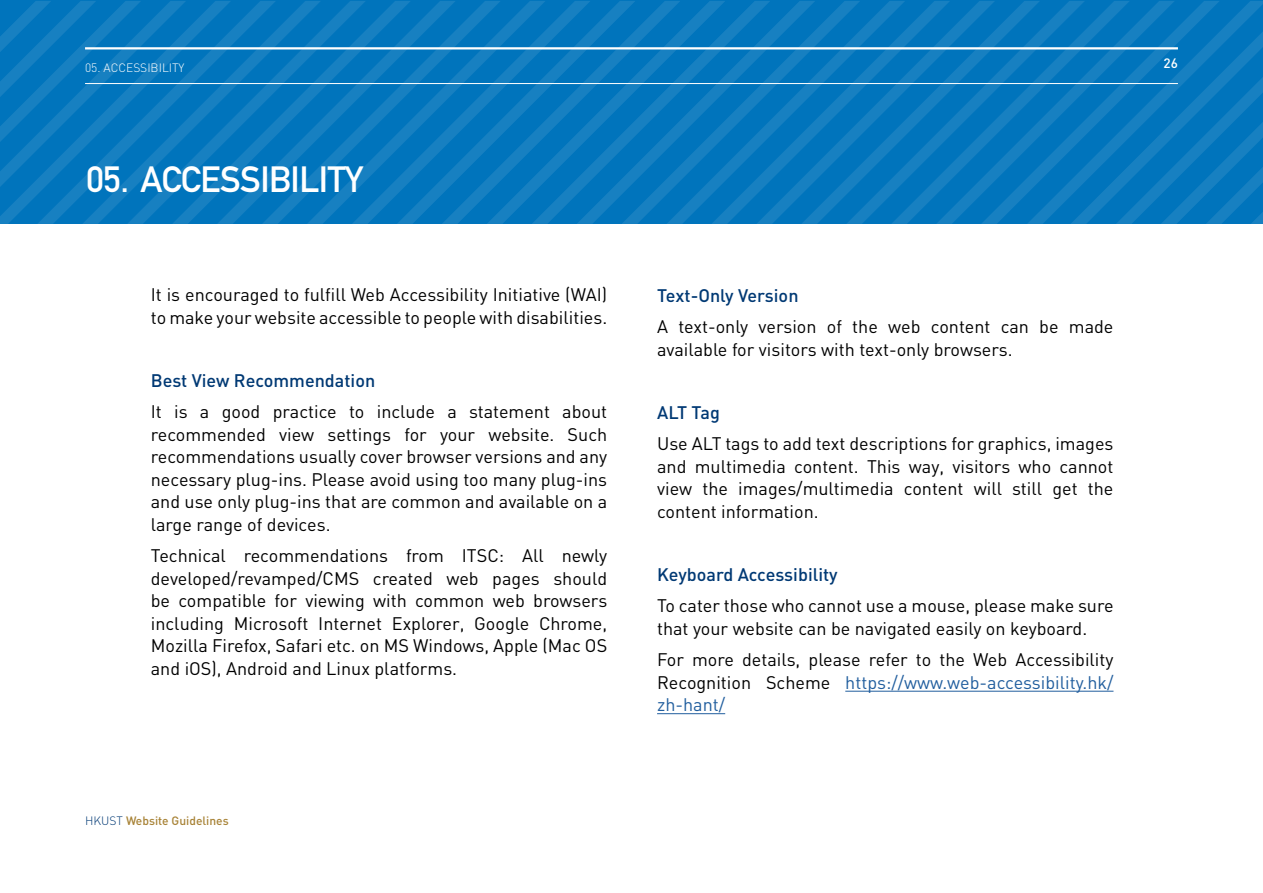
<style>
.page{position:relative;width:1263px;height:893px;background:#fff}
.page>*{position:absolute;margin:0;border:0;box-sizing:border-box;transform-origin:0 0}
.t1{font:700 36px "DIN Alternate";letter-spacing:-.015em;color:#fff}
.t2{font:18px/22.5px "DIN";color:#000;text-align:justify}
.t3{font:500 18px "DIN";color:#003974}
.t4{font:500 13.5px "DIN";color:#fff}
.t5{font:500 12px "DIN";color:#a88337}
.t6{font:300 12px "DIN";color:#fff}
.s1{font-weight:300;color:#003974}
.s2{color:#215e9e}
</style>
<div class="page">
<svg style="left:1220px;top:1px;width:43px;height:223px;background:#0778bd"></svg>
<svg style="left:1175px;top:1px;width:45px;height:223px;background:#0778bd"></svg>
<svg style="left:1130px;top:1px;width:45px;height:223px;background:#0878bd"></svg>
<svg style="left:1085px;top:1px;width:45px;height:223px;background:#0878bd"></svg>
<svg style="left:1040px;top:1px;width:45px;height:223px;background:#0878bd"></svg>
<svg style="left:995px;top:1px;width:45px;height:223px;background:#0878bd"></svg>
<svg style="left:950px;top:1px;width:45px;height:223px;background:#0878bd"></svg>
<svg style="left:905px;top:1px;width:45px;height:223px;background:#0878bd"></svg>
<svg style="left:860px;top:1px;width:45px;height:223px;background:#0878bd"></svg>
<svg style="left:815px;top:1px;width:45px;height:223px;background:#0878bd"></svg>
<svg style="left:770px;top:1px;width:45px;height:223px;background:#0878bd"></svg>
<svg style="left:725px;top:1px;width:45px;height:223px;background:#0878bd"></svg>
<svg style="left:680px;top:1px;width:45px;height:223px;background:#0878bd"></svg>
<svg style="left:636px;top:1px;width:44px;height:223px;background:#0878bd"></svg>
<svg style="left:591px;top:1px;width:45px;height:223px;background:#0878bd"></svg>
<svg style="left:546px;top:1px;width:45px;height:223px;background:#0878bd"></svg>
<svg style="left:501px;top:1px;width:45px;height:223px;background:#0878bd"></svg>
<svg style="left:456px;top:1px;width:45px;height:223px;background:#0878bd"></svg>
<svg style="left:411px;top:1px;width:45px;height:223px;background:#0878bd"></svg>
<svg style="left:366px;top:1px;width:45px;height:223px;background:#0878bd"></svg>
<svg style="left:321px;top:1px;width:45px;height:223px;background:#0878bd"></svg>
<svg style="left:276px;top:1px;width:45px;height:223px;background:#0878bd"></svg>
<svg style="left:231px;top:1px;width:45px;height:223px;background:#0878bd"></svg>
<svg style="left:0;top:1px;width:231px;height:223px;background:#0878bd"></svg>
<svg style="left:0;top:1px;width:186px;height:186px;background:#0878bd"></svg>
<hr style="left:845px;top:691px;width:268px;height:1px;background:#215e9e">
<hr style="left:657px;top:713px;width:68px;height:1px;background:#215e9e">
<hr style="left:85px;top:47px;width:1093px;height:2px;background:#fff">
<hr style="left:85px;top:83px;width:1093px;height:1px;background:#fff">
<p class="t6" style="left:85px;top:60px;width:101px">05. ACCESSIBILITY</p>
<p class="t4" style="left:1163px;top:55px;width:16px">26</p>
<h1 class="t1" style="left:87px;top:152px;width:278px">05. ACCESSIBILITY</h1>
<p class="t2" style="left:151px;top:283px;width:458px">It is encouraged to fulfill Web Accessibility Initiative (WAI) to make your website accessible to people with disabilities.</p>
<p class="t3" style="left:151px;top:369px;width:226px">Best View Recommendation</p>
<p class="t2" style="left:151px;top:400px;width:458px">It is a good practice to include a statement about recommended view settings for your website. Such recommendations usually cover browser versions and any necessary plug-ins. Please avoid using too many plug-ins and use only plug-ins that are common and available on a large range of devices.</p>
<p class="t2" style="left:151px;top:544px;width:458px">Technical recommendations from ITSC: All newly developed/revamped/CMS created web pages should be compatible for viewing with common web browsers including Microsoft Internet Explorer, Google Chrome, Mozilla Firefox, Safari etc. on MS Windows, Apple (Mac OS and iOS), Android and Linux platforms.</p>
<p class="t5" style="left:85px;top:813px;width:145px"><span class="s1">HKUST</span> Website Guidelines</p>
<p class="t3" style="left:657px;top:284px;width:143px">Text-Only Version</p>
<p class="t2" style="left:657px;top:315px;width:458px">A text-only version of the web content can be made available for visitors with text-only browsers.</p>
<p class="t3" style="left:657px;top:401px;width:64px">ALT Tag</p>
<p class="t2" style="left:657px;top:432px;width:458px">Use ALT tags to add text descriptions for graphics, images and multimedia content. This way, visitors who cannot view the images/multimedia content will still get the content information.</p>
<p class="t3" style="left:657px;top:563px;width:182px">Keyboard Accessibility</p>
<p class="t2" style="left:657px;top:594px;width:458px">To cater those who cannot use a mouse, please make sure that your website can be navigated easily on keyboard.</p>
<p class="t2" style="left:657px;top:648px;width:458px">For more details, please refer to the Web Accessibility Recognition Scheme <span class="s2">https://www.web-accessibility.hk/ zh-hant/</span></p>
</div>
